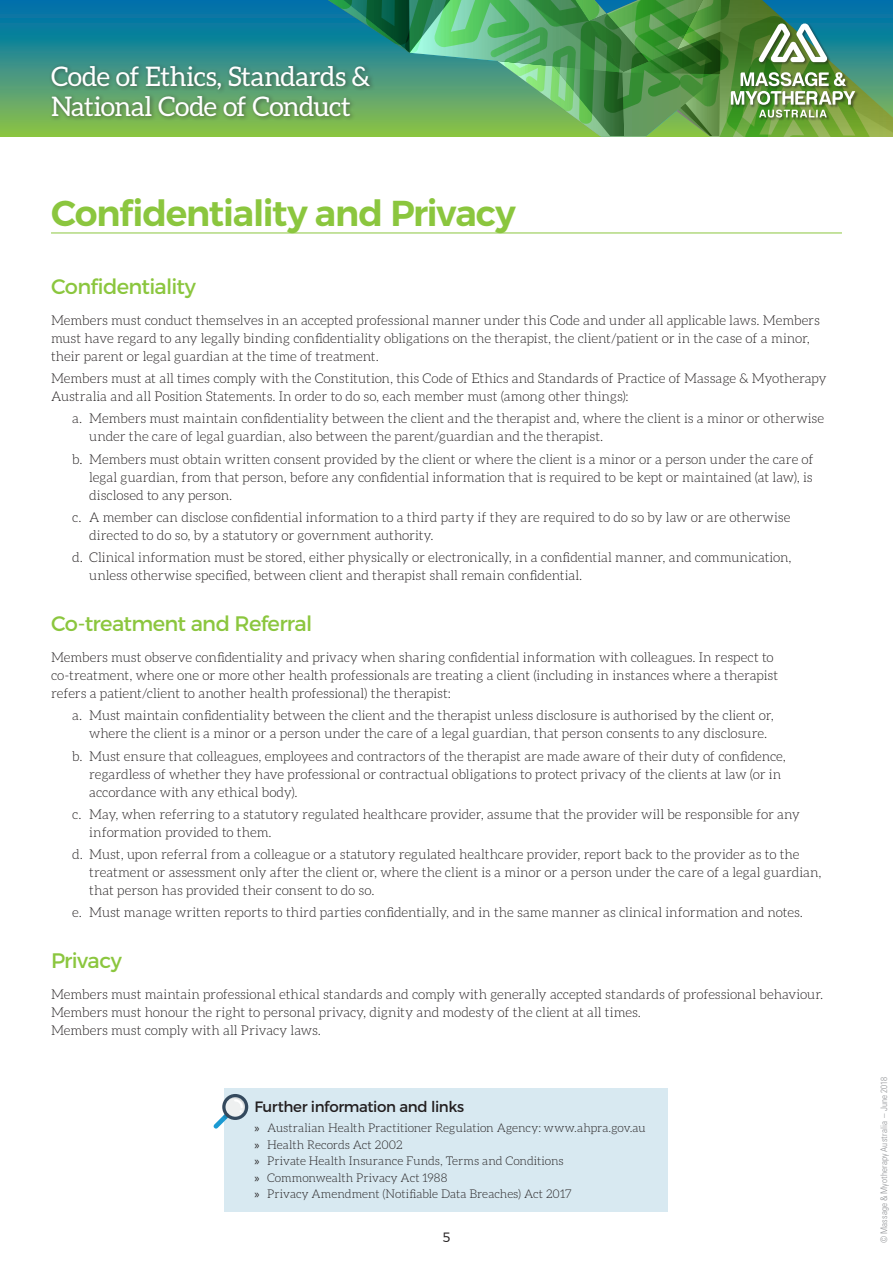
<style>
.page{position:relative;width:893px;height:1263px;background:#fff}
.page>*{position:absolute;margin:0;border:0;box-sizing:border-box;transform-origin:0 0}
.t1{font:600 36px "Montserrat";letter-spacing:-.035em;color:#8bc63e}
.t2{font:27px/30px "Aleo";letter-spacing:-.015em;color:#fff}
.t3{font:21px "Montserrat";letter-spacing:-.035em;color:#8bc63e}
.t4{font:15px "Montserrat";letter-spacing:-.025em;color:#231f20}
.t5{font:300 13.5px/18px "Aleo";letter-spacing:-.005em;color:#231f20}
.t6{font:300 13.5px "Montserrat";color:#231f20}
.t7{font:300 12px/16.5px "Aleo";color:#231f20}
.t8{font:300 condensed 9px "Univers";letter-spacing:.015em;color:#939598}
.s1{font-family:"Myriad Pro";font-weight:400}
</style>
<div class="page">
<svg style="left:15px;top:0;width:878px;height:136px;background:#2f8e87"></svg>
<div style="left:49px;top:63px;width:327px;height:59px;background:#231f20;opacity:.5"></div>
<img style="left:234px;top:0;width:636px;height:136px">
<hr style="left:51px;top:233px;width:791px;height:1px;background:#8bc63e">
<div style="left:225px;top:1089px;width:443px;height:123px;background:#d8e9f1"></div>
<svg style="left:213px;top:1094px;width:35px;height:35px"></svg>
<h2 class="t2" style="left:51px;top:61px;width:321px">Code of Ethics, Standards &amp;<br>National Code of Conduct</h2>
<h1 class="t1" style="left:51px;top:191px;width:466px">Confidentiality and Privacy</h1>
<h3 class="t3" style="left:51px;top:274px;width:147px">Confidentiality</h3>
<p class="t5" style="left:51px;top:311px;width:770px">Members must conduct themselves in an accepted professional manner under this Code and under all applicable laws. Members must have regard to any legally binding confidentiality obligations on the therapist, the client/patient or in the case of a minor, their parent or legal guardian at the time of treatment.</p>
<p class="t5" style="left:51px;top:369px;width:777px">Members must at all times comply with the Constitution, this Code of Ethics and Standards of Practice of Massage &amp; Myotherapy<br>Australia and all Position Statements. In order to do so, each member must (among other things):</p>
<p class="t5" style="left:89px;top:410px;width:736px;text-indent:-17px">a. Members must maintain confidentiality between the client and the therapist and, where the client is a minor or otherwise under the care of legal guardian, also between the parent/guardian and the therapist.</p>
<p class="t5" style="left:89px;top:450px;width:726px;text-align:justify;text-indent:-17px">b. Members must obtain written consent provided by the client or where the client is a minor or a person under the care of legal guardian, from that person, before any confidential information that is required to be kept or maintained (at law), is disclosed to any person.</p>
<p class="t5" style="left:89px;top:508px;width:703px;text-indent:-17px">c. A member can disclose confidential information to a third party if they are required to do so by law or are otherwise directed to do so, by a statutory or government authority.</p>
<p class="t5" style="left:89px;top:548px;width:704px;text-indent:-17px">d. Clinical information must be stored, either physically or electronically, in a confidential manner, and communication, unless otherwise specified, between client and therapist shall remain confidential.</p>
<h3 class="t3" style="left:51px;top:611px;width:263px">Co-treatment and Referral</h3>
<p class="t5" style="left:51px;top:648px;width:729px">Members must observe confidentiality and privacy when sharing confidential information with colleagues. In respect to co-treatment, where one or more other health professionals are treating a client (including in instances where a therapist refers a patient/client to another health professional) the therapist:</p>
<p class="t5" style="left:89px;top:706px;width:686px;text-indent:-17px">a. Must maintain confidentiality between the client and the therapist unless disclosure is authorised by the client or, where the client is a minor or a person under the care of a legal guardian, that person consents to any disclosure.</p>
<p class="t5" style="left:89px;top:747px;width:698px;text-indent:-17px">b. Must ensure that colleagues, employees and contractors of the therapist are made aware of their duty of confidence, regardless of whether they have professional or contractual obligations to protect privacy of the clients at law (or in accordance with any ethical body).</p>
<p class="t5" style="left:89px;top:805px;width:712px;text-indent:-17px">c. May, when referring to a statutory regulated healthcare provider, assume that the provider will be responsible for any information provided to them.</p>
<p class="t5" style="left:89px;top:845px;width:734px;text-indent:-17px">d. Must, upon referral from a colleague or a statutory regulated healthcare provider, report back to the provider as to the treatment or assessment only after the client or, where the client is a minor or a person under the care of a legal guardian, that person has provided their consent to do so.</p>
<p class="t5" style="left:72px;top:903px;width:732px">e. Must manage written reports to third parties confidentially, and in the same manner as clinical information and notes.</p>
<h3 class="t3" style="left:51px;top:948px;width:73px">Privacy</h3>
<p class="t5" style="left:51px;top:985px;width:774px">Members must maintain professional ethical standards and comply with generally accepted standards of professional behaviour.<br>Members must honour the right to personal privacy, dignity and modesty of the client at all times.<br>Members must comply with all Privacy laws.</p>
<p class="t4" style="left:254px;top:1097px;width:211px">Further information and links</p>
<p class="t7" style="left:254px;top:1120px;width:393px"><span class="s1">»</span> Australian Health Practitioner Regulation Agency: www.ahpra.gov.au <span class="s1">»</span> Health Records Act 2002<br><span class="s1">»</span> Private Health Insurance Funds, Terms and Conditions<br><span class="s1">»</span> Commonwealth Privacy Act 1988<br><span class="s1">»</span> Privacy Amendment (Notifiable Data Breaches) Act 2017</p>
<p class="t6" style="left:443px;top:1229px;width:9px">5</p>
<p class="t8" style="left:879px;top:1243px;width:167px;rotate:-90deg">© Massage &amp; Myotherapy Australia – June 2018</p>
</div>
